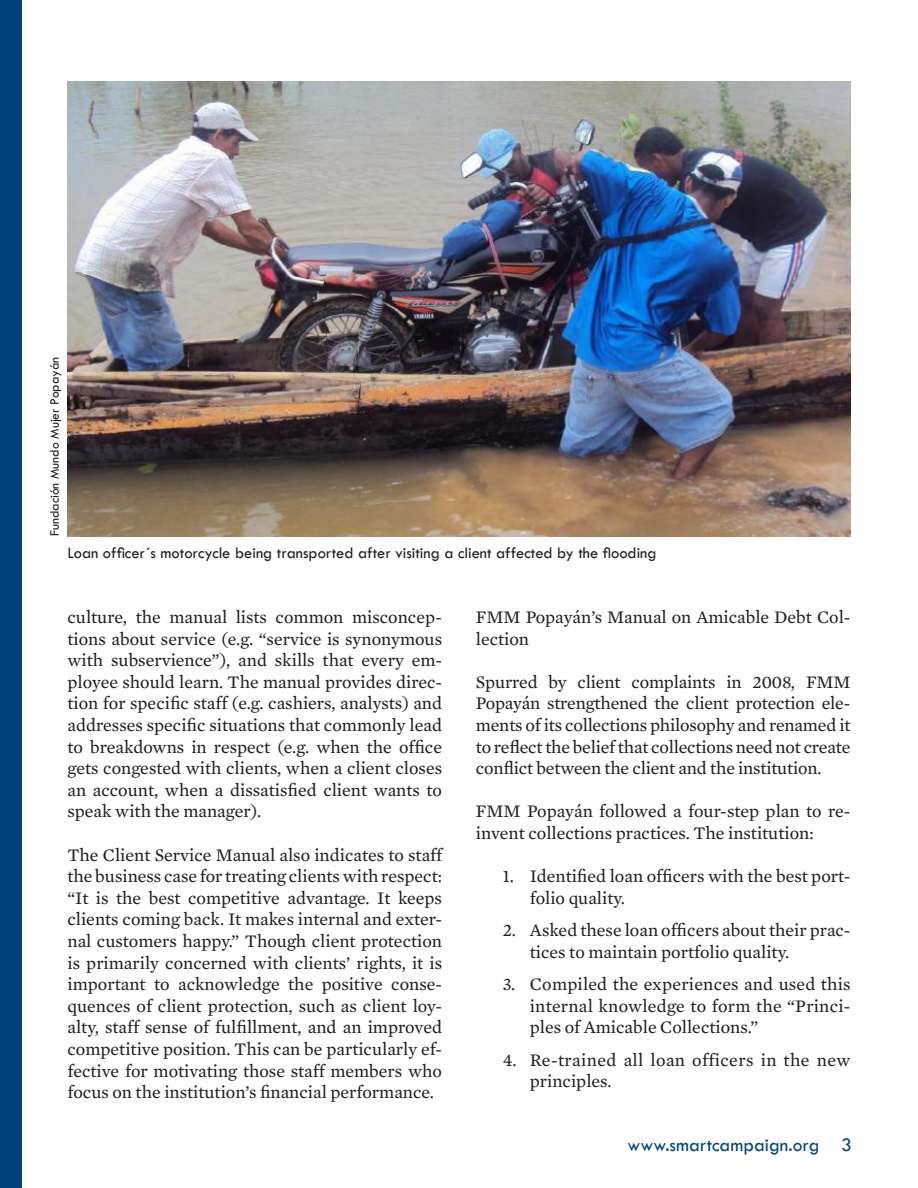
<style>
.page{position:relative;width:918px;height:1188px;background:#fff}
.page>*{position:absolute;margin:0;border:0;box-sizing:border-box;transform-origin:0 0}
.by{font:19.5px "Tw Cen";color:#00447b}
.bodytext{font:18px/21.6px "Mercury Text G2";color:#231f20;text-align:justify}
.numbering{font:18px/21.6px "Mercury Text G2";color:#231f20}
.numbering-2{font:18px/21.6px "Mercury Text G2";letter-spacing:.025em;color:#231f20}
.white_sanserif{font:16.5px "Tw Cen";color:#231f20}
.white_sanserif-2{font:13.5px "Tw Cen";color:#231f20}
</style>
<div class="page">
<div style="left:0;top:0;width:22px;height:1188px;background:#00447b"></div>
<img style="left:67px;top:81px;width:784px;height:455px">
<p class="white_sanserif-2" style="left:47px;top:536px;width:181px;rotate:-90deg">Fundación Mundo Mujer Popayán</p>
<p class="white_sanserif" style="left:68px;top:543px;width:591px">Loan officer´s motorcycle being transported after visiting a client affected by the flooding</p>
<p class="bodytext" style="left:68px;top:606px;width:376px">culture, the manual lists common misconcep&shy;tions about service (e.g. “service is synonymous with subservience”), and skills that every em&shy;ployee should learn. The manual provides direc&shy;tion for specific staff (e.g. cashiers, analysts) and addresses specific situations that commonly lead to breakdowns in respect (e.g. when the office gets congested with clients, when a client closes an account, when a dissatisfied client wants to speak with the manager).</p>
<p class="bodytext" style="left:68px;top:844px;width:376px">The Client Service Manual also indicates to staff the business case for treating clients with respect: “It is the best competitive advantage. It keeps clients coming back. It makes internal and exter&shy;nal customers happy.” Though client protection is primarily concerned with clients’ rights, it is important to acknowledge the positive conse&shy;quences of client protection, such as client loy&shy;alty, staff sense of fulfillment, and an improved competitive position. This can be particularly ef&shy;fective for motivating those staff members who focus on the institution’s financial performance.</p>
<p class="bodytext" style="left:476px;top:606px;width:376px">FMM Popayán’s Manual on Amicable Debt Col&shy;lection</p>
<p class="bodytext" style="left:476px;top:671px;width:376px">Spurred by client complaints in 2008, FMM Popayán strengthened the client protection ele&shy;ments of its collections philosophy and renamed it to reflect the belief that collections need not create conflict between the client and the institution.</p>
<p class="bodytext" style="left:476px;top:801px;width:376px">FMM Popayán followed a four-step plan to re&shy;invent collections practices. The institution:</p>
<p class="numbering" style="left:530px;top:866px;width:322px;text-indent:-27px">1. Identified loan officers with the best port&shy;folio quality.</p>
<p class="numbering" style="left:530px;top:920px;width:322px;text-indent:-27px">2. Asked these loan officers about their prac&shy;tices to maintain portfolio quality.</p>
<p class="numbering" style="left:530px;top:974px;width:322px;text-align:justify;text-indent:-27px">3. Compiled the experiences and used this internal knowledge to form the “Princi&shy;ples of Amicable Collections.”</p>
<p class="numbering-2" style="left:530px;top:1049px;width:322px;text-indent:-27px">4. Re-trained all loan officers in the new principles.</p>
<p class="by" style="left:628px;top:1134px;width:226px">www.smartcampaign.org 3</p>
</div>
